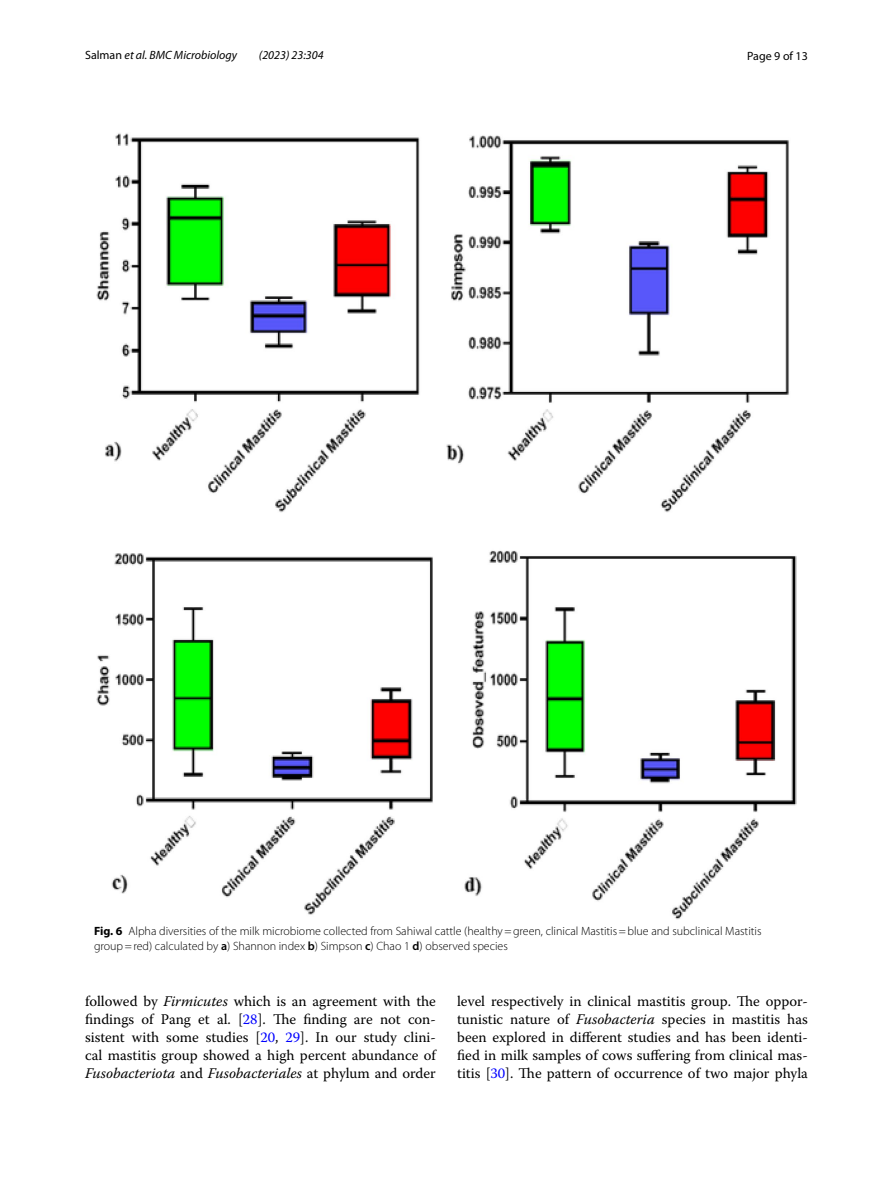
<style>
.page{position:relative;width:893px;height:1187px;background:#fff}
.page>*{position:absolute;margin:0;border:0;box-sizing:border-box;transform-origin:0 0}
.t1{font:14.7px/18px "Warnock Pro";color:#000;text-align:justify}
.t2{font:300 12px/15px "Myriad Pro";color:#000}
.t3{font:italic 12px "Myriad Pro";color:#000}
.t4{font:12px "Myriad Pro";color:#000}
.s1{font-style:normal}
.s2{font-weight:700}
.s3{font-weight:600}
.s4{font-style:italic}
.s5{color:#00f}
</style>
<div class="page">
<img style="left:96px;top:133px;width:701px;height:786px">
<p class="t3" style="left:85px;top:48px;width:154px"><span class="s1">Salman</span> et al. BMC Microbiology</p>
<p class="t3" style="left:259px;top:48px;width:66px">(2023) 23:304</p>
<p class="t4" style="left:747px;top:48px;width:62px">Page 9 of 13</p>
<p class="t2" style="left:94px;top:923px;width:669px"><span class="s2">Fig. 6</span> Alpha diversities of the milk microbiome collected from Sahiwal cattle (healthy=green, clinical Mastitis=blue and subclinical Mastitis group=red) calculated by <span class="s3">a</span>) Shannon index <span class="s3">b</span>) Simpson <span class="s3">c</span>) Chao 1 <span class="s3">d</span>) observed species</p>
<p class="t1" style="left:85px;top:991px;width:352px">followed by <span class="s4">Firmicutes</span> which is an agreement with the findings of Pang et al. [<span class="s5">28</span>]. The finding are not con&shy;sistent with some studies [<span class="s5">20</span>, <span class="s5">29</span>]. In our study clini&shy;cal mastitis group showed a high percent abundance of <span class="s4">Fusobacteriota</span> and <span class="s4">Fusobacteriales</span> at phylum and order</p>
<p class="t1" style="left:457px;top:991px;width:352px">level respectively in clinical mastitis group. The oppor&shy;tunistic nature of <span class="s4">Fusobacteria</span> species in mastitis has been explored in different studies and has been identi&shy;fied in milk samples of cows suffering from clinical mas&shy;titis [<span class="s5">30</span>]. The pattern of occurrence of two major phyla</p>
</div>
